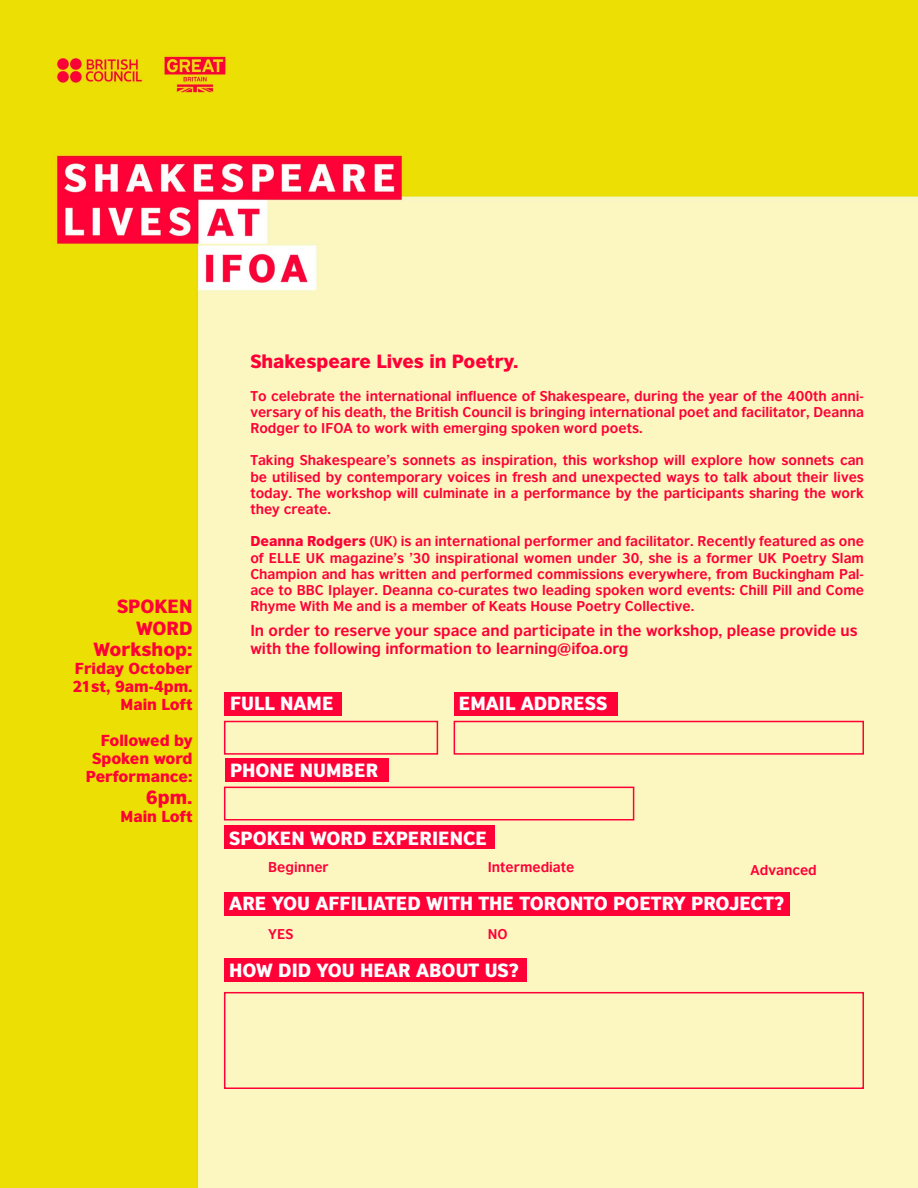
<style>
.page{position:relative;width:918px;height:1188px;background:#fff}
.page>*{position:absolute;margin:0;border:0;box-sizing:border-box;transform-origin:0 0}
.t1{font:900 18px "British Council Sans";color:#fff}
.t2{font:900 18px/21.6px "British Council Sans";color:#ff0037;text-align:right}
.t3{font:700 15px/18px "British Council Sans";color:#ff0037}
.t4{font:900 15px/18px "British Council Sans";color:#ff0037;text-align:right}
.t5{font:700 13.5px/16.2px "British Council Sans Web";color:#ff0037;text-align:justify}
.s1{font-family:"British Council Sans";font-weight:900}
</style>
<div class="page">
<img style="left:0;top:0;width:918px;height:1188px">
<div style="left:225px;top:692px;width:117px;height:24px;background:#ff0037"></div>
<div style="left:454px;top:692px;width:163px;height:24px;background:#ff0037"></div>
<div style="left:225px;top:759px;width:164px;height:23px;background:#ff0037"></div>
<div style="left:224px;top:825px;width:270px;height:24px;background:#ff0037"></div>
<div style="left:224px;top:892px;width:565px;height:23px;background:#ff0037"></div>
<div style="left:224px;top:958px;width:303px;height:24px;background:#ff0037"></div>
<div style="left:224px;top:721px;width:214px;height:34px;border:2px solid #ff0037"></div>
<div style="left:454px;top:721px;width:410px;height:34px;border:2px solid #ff0037"></div>
<div style="left:224px;top:787px;width:410px;height:33px;border:2px solid #ff0037"></div>
<div style="left:224px;top:992px;width:640px;height:97px;border:2px solid #ff0037"></div>
<h1 class="t2" style="left:250px;top:350px;width:270px">Shakespeare Lives in Poetry.</h1>
<p class="t5" style="left:250px;top:387px;width:615px">To celebrate the international influence of Shakespeare, during the year of the 400th anni&shy;versary of his death, the British Council is bringing international poet and facilitator, Deanna Rodger to IFOA to work with emerging spoken word poets.</p>
<p class="t5" style="left:250px;top:452px;width:615px">Taking Shakespeare’s sonnets as inspiration, this workshop will explore how sonnets can be utilised by contemporary voices in fresh and unexpected ways to talk about their lives today. The workshop will culminate in a performance by the participants sharing the work they create.</p>
<p class="t5" style="left:250px;top:533px;width:615px"><span class="s1">Deanna Rodgers</span> (UK) is an international performer and facilitator. Recently featured as one of ELLE UK magazine’s ’30 inspirational women under 30, she is a former UK Poetry Slam Champion and has written and performed commissions everywhere, from Buckingham Pal&shy;ace to BBC Iplayer. Deanna co-curates two leading spoken word events: Chill Pill and Come</p>
<h1 class="t2" style="left:117px;top:595px;width:77px">SPOKEN</h1>
<p class="t5" style="left:250px;top:598px;width:445px">Rhyme With Me and is a member of Keats House Poetry Collective.</p>
<h1 class="t2" style="left:93px;top:617px;width:101px">WORD<br>Workshop:</h1>
<p class="t4" style="left:72px;top:659px;width:122px">Friday October<br>21st, 9am-4pm.<br>Main Loft</p>
<p class="t4" style="left:86px;top:731px;width:108px">Followed by<br>Spoken word<br>Performance:</p>
<h1 class="t2" style="left:146px;top:786px;width:48px">6pm.</h1>
<p class="t4" style="left:121px;top:807px;width:74px">Main Loft</p>
<p class="t3" style="left:250px;top:621px;width:609px">In order to reserve your space and participate in the workshop, please provide us with the following information to learning@ifoa.org</p>
<h1 class="t1" style="left:230px;top:691px;width:105px">FULL NAME</h1>
<h1 class="t1" style="left:459px;top:691px;width:150px">EMAIL ADDRESS</h1>
<h1 class="t1" style="left:230px;top:758px;width:150px">PHONE NUMBER</h1>
<h1 class="t1" style="left:229px;top:826px;width:259px">SPOKEN WORD EXPERIENCE</h1>
<p class="t5" style="left:268px;top:858px;width:62px">Beginner</p>
<p class="t5" style="left:488px;top:858px;width:88px">Intermediate</p>
<p class="t5" style="left:751px;top:861px;width:68px">Advanced</p>
<h1 class="t1" style="left:229px;top:891px;width:557px">ARE YOU AFFILIATED WITH THE TORONTO POETRY PROJECT?</h1>
<p class="t5" style="left:268px;top:925px;width:27px">YES</p>
<p class="t5" style="left:488px;top:925px;width:21px">NO</p>
<h1 class="t1" style="left:229px;top:958px;width:291px">HOW DID YOU HEAR ABOUT US?</h1>
</div>
